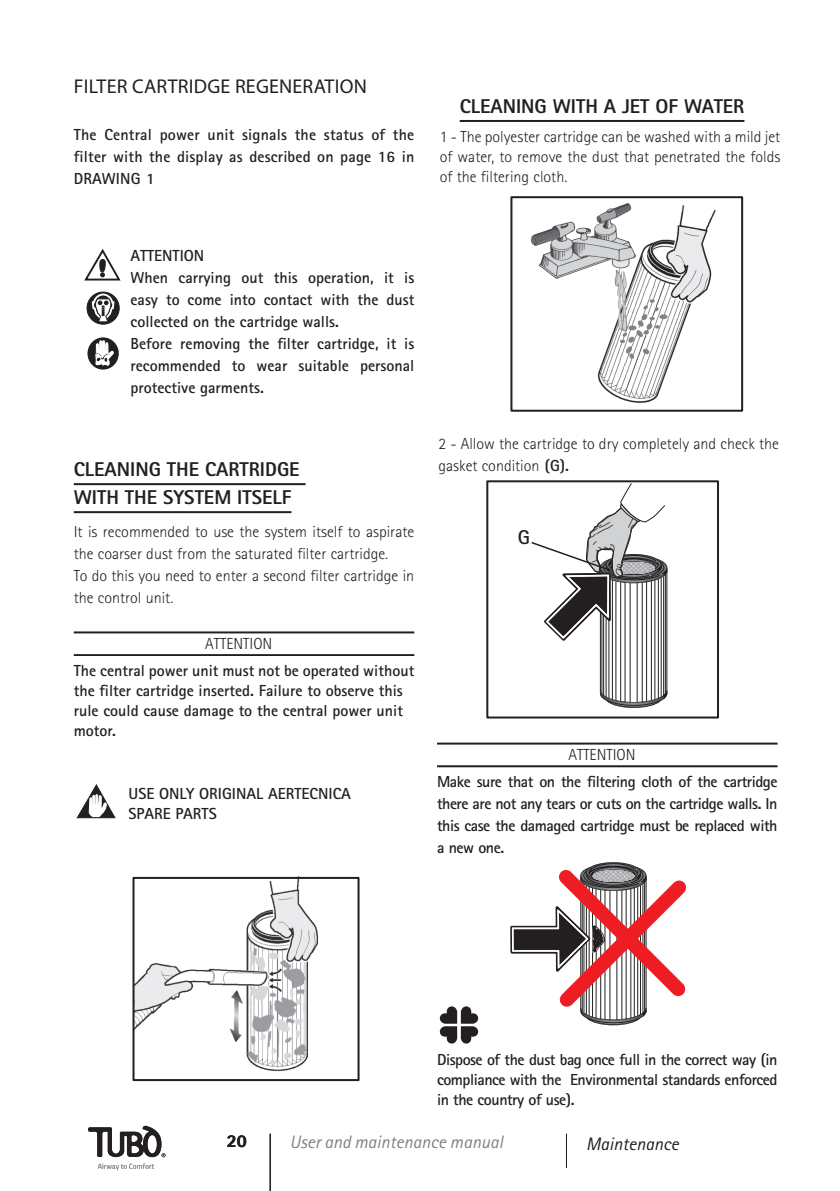
<style>
.page{position:relative;width:840px;height:1191px;background:#fff}
.page>*{position:absolute;margin:0;border:0;box-sizing:border-box;transform-origin:0 0}
.t1{font:800 20px/28px "Rotis Sans Serif Std";color:#231f20}
.t2{font:20px "Myriad Pro";letter-spacing:.01em;color:#231f20}
.t3{font:700 20px "Rotis Sans Serif Std";color:#231f20}
.t4{font:italic 18px "Rotis Sans Serif Std";color:#808285}
.t5{font:italic 18px "Rotis Sans Serif Std";color:#231f20}
.t6{font:800 18px "Rotis Sans Serif Std";color:#231f20}
.t7{font:700 16px/22px "Rotis Sans Serif Std";color:#231f20}
.t8{font:300 16px/22px "Rotis Sans Serif Std";color:#231f20}
.s1{font-weight:700}
</style>
<div class="page">
<hr style="left:269px;top:1133px;width:1px;height:58px;background:#231f20">
<hr style="left:565px;top:1133px;width:1px;height:34px;background:#231f20">
<svg style="left:88px;top:1125px;width:77px;height:32px"></svg>
<svg style="left:98px;top:1163px;width:56px;height:7px"></svg>
<div style="left:486px;top:480px;width:232px;height:238px;border:2px solid #231f20"></div>
<div style="left:510px;top:196px;width:232px;height:216px;border:2px solid #231f20"></div>
<img style="left:531px;top:203px;width:185px;height:200px">
<svg style="left:531px;top:483px;width:136px;height:225px"></svg>
<div style="left:87px;top:292px;width:32px;height:32px;background:#231f20;border-radius:50%"></div>
<div style="left:87px;top:292px;width:32px;height:32px;border:1px solid #231f20;border-radius:50%"></div>
<svg style="left:92px;top:294px;width:22px;height:28px"></svg>
<div style="left:88px;top:338px;width:30px;height:30px;background:#231f20;border-radius:50%"></div>
<div style="left:87px;top:337px;width:32px;height:32px;border:2px solid #231f20;border-radius:50%"></div>
<svg style="left:95px;top:337px;width:19px;height:33px"></svg>
<svg style="left:84px;top:249px;width:37px;height:32px"></svg>
<hr style="left:74px;top:631px;width:340px;height:2px;background:#231f20">
<hr style="left:74px;top:654px;width:340px;height:2px;background:#231f20">
<hr style="left:74px;top:483px;width:231px;height:2px;background:#231f20">
<hr style="left:74px;top:511px;width:217px;height:2px;background:#231f20">
<hr style="left:459px;top:120px;width:285px;height:2px;background:#231f20">
<hr style="left:437px;top:742px;width:340px;height:2px;background:#231f20">
<hr style="left:437px;top:765px;width:340px;height:2px;background:#231f20">
<svg style="left:510px;top:862px;width:176px;height:164px"></svg>
<img style="left:133px;top:876px;width:191px;height:206px">
<div style="left:132px;top:877px;width:227px;height:204px;border:2px solid #231f20"></div>
<svg style="left:77px;top:784px;width:38px;height:34px"></svg>
<svg style="left:439px;top:1006px;width:39px;height:37px"></svg>
<p class="t2" style="left:74px;top:74px;width:294px">FILTER CARTRIDGE REGENERATION</p>
<p class="t7" style="left:74px;top:123px;width:342px;text-align:justify">The Central power unit signals the status of the filter with the display as described on page 16 in DRAWING 1</p>
<p class="t1" style="left:459px;top:92px;width:286px">CLEANING WITH A JET OF WATER</p>
<p class="t8" style="left:439px;top:127px;width:342px;line-height:20px;text-align:justify">1 - The polyester cartridge can be washed with a mild jet of water, to remove the dust that penetrated the folds of the filtering cloth.</p>
<p class="t7" style="left:130px;top:244px;width:285px">ATTENTION<br>When carrying out this operation, it is easy to come into contact with the dust collected on the cartridge walls.<br>Before removing the filter cartridge, it is recommended to wear suitable personal protective garments.</p>
<p class="t1" style="left:74px;top:455px;width:227px">CLEANING THE CARTRIDGE<br>WITH THE SYSTEM ITSELF</p>
<p class="t8" style="left:74px;top:520px;width:342px">It is recommended to use the system itself to aspirate the coarser dust from the saturated filter cartridge.<br>To do this you need to enter a second filter cartridge in the control unit.</p>
<p class="t8" style="left:205px;top:632px;width:68px">ATTENTION</p>
<p class="t7" style="left:74px;top:660px;width:342px;line-height:20px">The central power unit must not be operated without the filter cartridge inserted. Failure to observe this rule could cause damage to the central power unit motor.</p>
<p class="t7" style="left:129px;top:783px;width:224px;line-height:20px">USE ONLY ORIGINAL AERTECNICA<br>SPARE PARTS</p>
<p class="t8" style="left:438px;top:432px;width:342px">2 - Allow the cartridge to dry completely and check the gasket condition <span class="s1">(G).</span></p>
<p class="t3" style="left:517px;top:524px;width:14px">G</p>
<p class="t8" style="left:568px;top:743px;width:68px">ATTENTION</p>
<p class="t7" style="left:437px;top:770px;width:342px;text-align:justify">Make sure that on the filtering cloth of the cartridge there are not any tears or cuts on the cartridge walls. In this case the damaged cartridge must be replaced with a new one.</p>
<p class="t7" style="left:437px;top:1049px;width:342px;line-height:20px;text-align:justify">Dispose of the dust bag once full in the correct way (in compliance with the Environmental standards enforced in the country of use).</p>
<p class="t6" style="left:226px;top:1130px;width:22px">20</p>
<p class="t4" style="left:290px;top:1131px;width:214px">User and maintenance manual</p>
<p class="t5" style="left:585px;top:1132px;width:94px">Maintenance</p>
</div>
